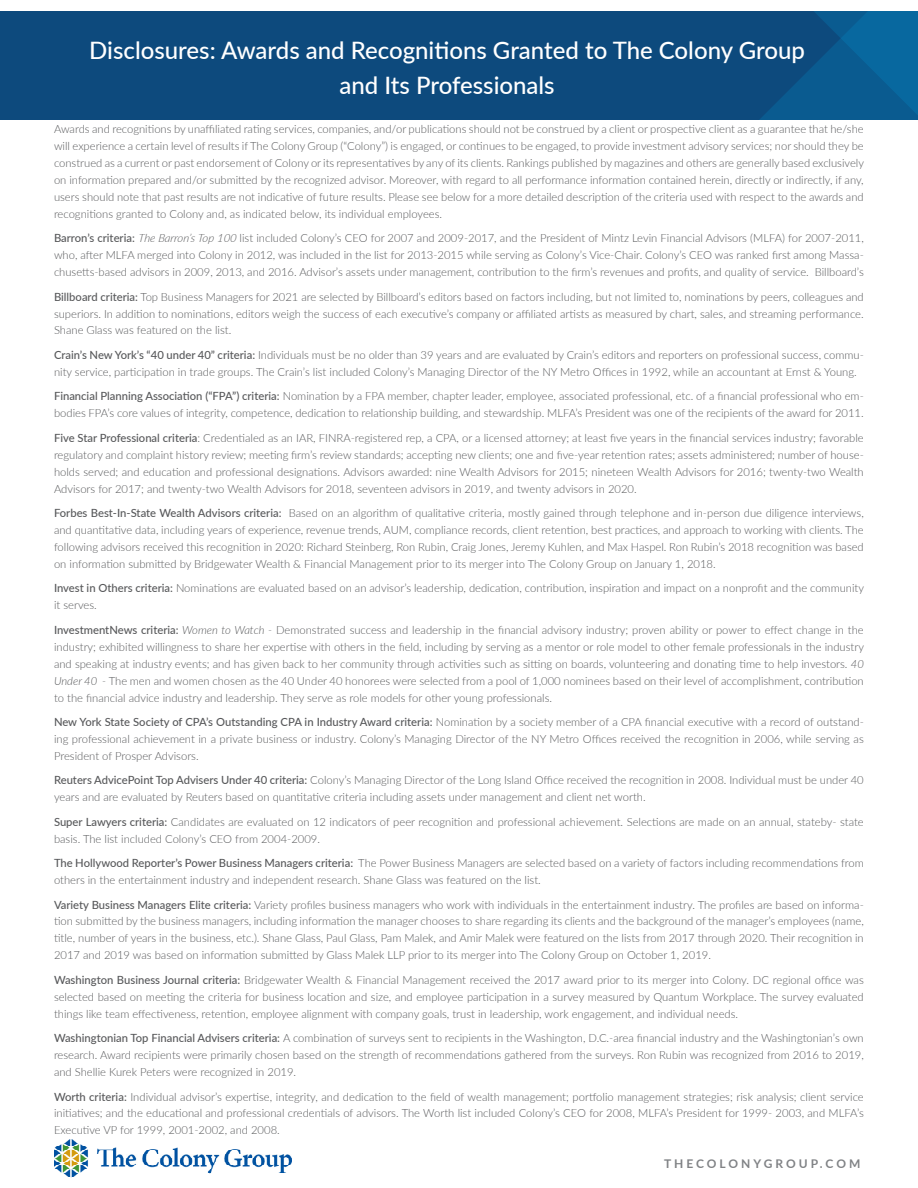
<style>
.page{position:relative;width:918px;height:1188px;background:#fff}
.page>*{position:absolute;margin:0;border:0;box-sizing:border-box;transform-origin:0 0}
.t1{font:500 24px/34.5px "Lato";color:#fff;text-align:center}
.Paragraph_Style_1{font:700 12px "Lato";letter-spacing:.25em;color:#808285}
.Paragraph_Style_1-2{font:300 11.25px/17px "Lato";color:#57585a;text-align:justify}
.s1{font-weight:500}
.s2{font-weight:500;color:#58595b}
.s3{font-style:italic}
</style>
<div class="page">
<div style="left:0;top:12px;width:918px;height:108px;background:#0d4a7d"></div>
<svg style="left:760px;top:12px;width:158px;height:108px"></svg>
<img style="left:54px;top:1140px;width:238px;height:38px">
<p class="t1" style="left:89px;top:32px;width:717px">Disclosures: Awards and Recognitions Granted to The Colony Group and Its Professionals</p>
<p class="Paragraph_Style_1-2" style="left:54px;top:120px;width:812px">Awards and recognitions by unaffiliated rating services, companies, and/or publications should not be construed by a client or prospective client as a guarantee that he/she will experience a certain level of results if The Colony Group (“Colony”) is engaged, or continues to be engaged, to provide investment advisory services; nor should they be construed as a current or past endorsement of Colony or its representatives by any of its clients. Rankings published by magazines and others are generally based exclusively on information prepared and/or submitted by the recognized advisor. Moreover, with regard to all performance information contained herein, directly or indirectly, if any, users should note that past results are not indicative of future results. Please see below for a more detailed description of the criteria used with respect to the awards and recognitions granted to Colony and, as indicated below, its individual employees.</p>
<p class="Paragraph_Style_1-2" style="left:54px;top:229px;width:811px"><span class="s1">Bar</span><span class="s2">ron’s crit</span><span class="s1">eria:</span> <span class="s3">The Barron’s Top 100</span> list included Colony’s CEO for 2007 and 2009-2017, and the President of Mintz Levin Financial Advisors (MLFA) for 2007-2011, who, after MLFA merged into Colony in 2012, was included in the list for 2013-2015 while serving as Colony’s Vice-Chair. Colony’s CEO was ranked first among Massa&shy;chusetts-based advisors in 2009, 2013, and 2016. Advisor’s assets under management, contribution to the firm’s revenues and profits, and quality of service. Billboard’s</p>
<p class="Paragraph_Style_1-2" style="left:54px;top:288px;width:811px"><span class="s2">Billboard criteria:</span> Top Business Managers for 2021 are selected by Billboard’s editors based on factors including, but not limited to, nominations by peers, colleagues and superiors. In addition to nominations, editors weigh the success of each executive’s company or affiliated artists as measured by chart, sales, and streaming performance.<br>Shane Glass was featured on the list.</p>
<p class="Paragraph_Style_1-2" style="left:54px;top:346px;width:811px"><span class="s1">Crain’s New York’s “40 under 40” criteria:</span> Individuals must be no older than 39 years and are evaluated by Crain’s editors and reporters on professional success, commu&shy;nity service, participation in trade groups. The Crain’s list included Colony’s Managing Director of the NY Metro Offices in 1992, while an accountant at Ernst &amp; Young.</p>
<p class="Paragraph_Style_1-2" style="left:54px;top:387px;width:811px"><span class="s1">Financial Planning Association (“FPA”) criteria:</span> Nomination by a FPA member, chapter leader, employee, associated professional, etc. of a financial professional who em&shy;bodies FPA’s core values of integrity, competence, dedication to relationship building, and stewardship. MLFA’s President was one of the recipients of the award for 2011.</p>
<p class="Paragraph_Style_1-2" style="left:54px;top:429px;width:811px"><span class="s1">Five Star Professional criteria</span>: Credentialed as an IAR, FINRA-registered rep, a CPA, or a licensed attorney; at least five years in the financial services industry; favorable regulatory and complaint history review; meeting firm’s review standards; accepting new clients; one and five-year retention rates; assets administered; number of house&shy;holds served; and education and professional designations. Advisors awarded: nine Wealth Advisors for 2015; nineteen Wealth Advisors for 2016; twenty-two Wealth Advisors for 2017; and twenty-two Wealth Advisors for 2018, seventeen advisors in 2019, and twenty advisors in 2020.</p>
<p class="Paragraph_Style_1-2" style="left:54px;top:504px;width:811px"><span class="s1">Forbes Best-In-State Wealth Advisors criteria:</span> Based on an algorithm of qualitative criteria, mostly gained through telephone and in-person due diligence interviews, and quantitative data, including years of experience, revenue trends, AUM, compliance records, client retention, best practices, and approach to working with clients. The following advisors received this recognition in 2020: Richard Steinberg, Ron Rubin, Craig Jones, Jeremy Kuhlen, and Max Haspel. Ron Rubin’s 2018 recognition was based on information submitted by Bridgewater Wealth &amp; Financial Management prior to its merger into The Colony Group on January 1, 2018.</p>
<p class="Paragraph_Style_1-2" style="left:54px;top:579px;width:812px"><span class="s1">Invest in Others criteria:</span> Nominations are evaluated based on an advisor’s leadership, dedication, contribution, inspiration and impact on a nonprofit and the community it serves.</p>
<p class="Paragraph_Style_1-2" style="left:54px;top:621px;width:812px"><span class="s1">InvestmentNews criteria:</span> <span class="s3">Women to Watch -</span> Demonstrated success and leadership in the financial advisory industry; proven ability or power to effect change in the industry; exhibited willingness to share her expertise with others in the field, including by serving as a mentor or role model to other female professionals in the industry and speaking at industry events; and has given back to her community through activities such as sitting on boards, volunteering and donating time to help investors. <span class="s3">40<br>Under 40 -</span> The men and women chosen as the 40 Under 40 honorees were selected from a pool of 1,000 nominees based on their level of accomplishment, contribution to the financial advice industry and leadership. They serve as role models for other young professionals.</p>
<p class="Paragraph_Style_1-2" style="left:54px;top:713px;width:811px"><span class="s1">New York State Society of CPA’s Outstanding CPA in Industry Award criteria:</span> Nomination by a society member of a CPA financial executive with a record of outstand&shy;ing professional achievement in a private business or industry. Colony’s Managing Director of the NY Metro Offices received the recognition in 2006, while serving as President of Prosper Advisors.</p>
<p class="Paragraph_Style_1-2" style="left:54px;top:771px;width:811px"><span class="s1">Reuters AdvicePoint Top Advisers Under 40 criteria:</span> Colony’s Managing Director of the Long Island Office received the recognition in 2008. Individual must be under 40 years and are evaluated by Reuters based on quantitative criteria including assets under management and client net worth.</p>
<p class="Paragraph_Style_1-2" style="left:54px;top:813px;width:811px"><span class="s1">Super Lawyers criteria:</span> Candidates are evaluated on 12 indicators of peer recognition and professional achievement. Selections are made on an annual, stateby- state basis. The list included Colony’s CEO from 2004-2009.</p>
<p class="Paragraph_Style_1-2" style="left:54px;top:854px;width:811px"><span class="s1">The Hollywood Reporter’s Power Business Managers criteria:</span> The Power Business Managers are selected based on a variety of factors including recommendations from others in the entertainment industry and independent research. Shane Glass was featured on the list.</p>
<p class="Paragraph_Style_1-2" style="left:54px;top:896px;width:812px"><span class="s1">Variety Business Managers Elite criteria:</span> Variety profiles business managers who work with individuals in the entertainment industry. The profiles are based on informa&shy;tion submitted by the business managers, including information the manager chooses to share regarding its clients and the background of the manager’s employees (name, title, number of years in the business, etc.). Shane Glass, Paul Glass, Pam Malek, and Amir Malek were featured on the lists from 2017 through 2020. Their recognition in 2017 and 2019 was based on information submitted by Glass Malek LLP prior to its merger into The Colony Group on October 1, 2019.</p>
<p class="Paragraph_Style_1-2" style="left:54px;top:971px;width:811px"><span class="s1">Washington Business Journal criteria:</span> Bridgewater Wealth &amp; Financial Management received the 2017 award prior to its merger into Colony. DC regional office was selected based on meeting the criteria for business location and size, and employee participation in a survey measured by Quantum Workplace. The survey evaluated things like team effectiveness, retention, employee alignment with company goals, trust in leadership, work engagement, and individual needs.</p>
<p class="Paragraph_Style_1-2" style="left:54px;top:1029px;width:811px"><span class="s1">Washingtonian Top Financial Advisers criteria:</span> A combination of surveys sent to recipients in the Washington, D.C.-area financial industry and the Washingtonian’s own research. Award recipients were primarily chosen based on the strength of recommendations gathered from the surveys. Ron Rubin was recognized from 2016 to 2019, and Shellie Kurek Peters were recognized in 2019.</p>
<p class="Paragraph_Style_1-2" style="left:54px;top:1088px;width:811px"><span class="s1">Worth criteria:</span> Individual advisor’s expertise, integrity, and dedication to the field of wealth management; portfolio management strategies; risk analysis; client service initiatives; and the educational and professional credentials of advisors. The Worth list included Colony’s CEO for 2008, MLFA’s President for 1999- 2003, and MLFA’s Executive VP for 1999, 2001-2002, and 2008.</p>
<p class="Paragraph_Style_1" style="left:664px;top:1155px;width:198px">THECOLONYGROUP.COM</p>
</div>
